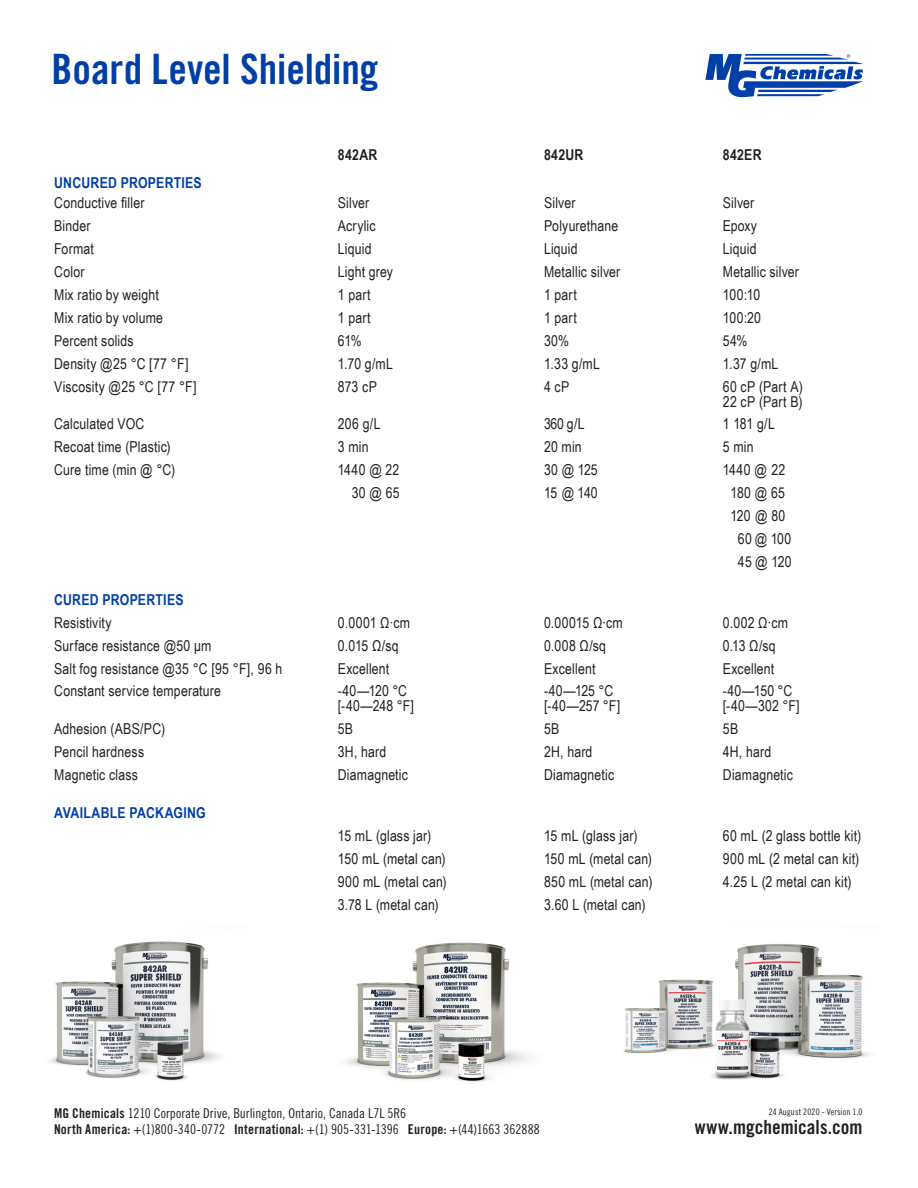
<style>
.page{position:relative;width:918px;height:1188px;background:#fff}
.page>*{position:absolute;margin:0;border:0;box-sizing:border-box;transform-origin:0 0}
.t1{font:41.85px "Trade Gothic Bold Cond Twenty";letter-spacing:-.005em;color:#0040a6}
.t2{font:19.5px "Trade Gothic Bold Cond Twenty";color:#231f20}
.t3{font:15px/15px "Arial Narrow";letter-spacing:.01em;color:#231f20}
.t4{font:700 15px "Arial Narrow";letter-spacing:.015em;color:#0040a6}
.t5{font:700 15px "Arial Narrow";letter-spacing:.02em;color:#231f20}
.t6{font:13.5px/16.2px "Trade Gothic LT Std Cn 18";color:#231f20}
.t7{font:9px "Trade Gothic LT Std Cn 18";letter-spacing:.015em;color:#231f20}
.s1{font-family:"Trade Gothic Bold Cond Twenty"}
</style>
<div class="page">
<svg style="left:705px;top:54px;width:159px;height:43px"></svg>
<img style="left:49px;top:941px;width:172px;height:140px">
<img style="left:345px;top:942px;width:184px;height:140px">
<img style="left:623px;top:944px;width:246px;height:136px">
<h1 class="t1" style="left:52px;top:44px;width:328px">Board Level Shielding</h1>
<p class="t5" style="left:338px;top:144px;width:41px">842AR</p>
<p class="t5" style="left:544px;top:144px;width:41px">842UR</p>
<p class="t5" style="left:723px;top:144px;width:40px">842ER</p>
<p class="t4" style="left:54px;top:171px;width:149px">UNCURED PROPERTIES</p>
<p class="t3" style="left:54px;top:195px;width:92px">Conductive filler</p>
<p class="t3" style="left:338px;top:195px;width:33px">Silver</p>
<p class="t3" style="left:544px;top:195px;width:33px">Silver</p>
<p class="t3" style="left:723px;top:195px;width:33px">Silver</p>
<p class="t3" style="left:54px;top:218px;width:38px">Binder</p>
<p class="t3" style="left:338px;top:218px;width:39px">Acrylic</p>
<p class="t3" style="left:544px;top:218px;width:76px">Polyurethane</p>
<p class="t3" style="left:723px;top:218px;width:36px">Epoxy</p>
<p class="t3" style="left:54px;top:241px;width:41px">Format</p>
<p class="t3" style="left:338px;top:241px;width:35px">Liquid</p>
<p class="t3" style="left:544px;top:241px;width:35px">Liquid</p>
<p class="t3" style="left:723px;top:241px;width:35px">Liquid</p>
<p class="t3" style="left:54px;top:264px;width:32px">Color</p>
<p class="t3" style="left:338px;top:264px;width:57px">Light grey</p>
<p class="t3" style="left:544px;top:264px;width:78px">Metallic silver</p>
<p class="t3" style="left:723px;top:264px;width:78px">Metallic silver</p>
<p class="t3" style="left:54px;top:287px;width:106px">Mix ratio by weight</p>
<p class="t3" style="left:338px;top:287px;width:34px">1 part</p>
<p class="t3" style="left:544px;top:287px;width:34px">1 part</p>
<p class="t3" style="left:723px;top:287px;width:39px">100:10</p>
<p class="t3" style="left:54px;top:309px;width:110px">Mix ratio by volume</p>
<p class="t3" style="left:338px;top:309px;width:34px">1 part</p>
<p class="t3" style="left:544px;top:309px;width:34px">1 part</p>
<p class="t3" style="left:723px;top:309px;width:40px">100:20</p>
<p class="t3" style="left:54px;top:332px;width:81px">Percent solids</p>
<p class="t3" style="left:338px;top:332px;width:25px">61%</p>
<p class="t3" style="left:544px;top:332px;width:27px">30%</p>
<p class="t3" style="left:723px;top:332px;width:26px">54%</p>
<p class="t3" style="left:54px;top:355px;width:136px">Density @25 °C [77 °F]</p>
<p class="t3" style="left:338px;top:355px;width:57px">1.70 g/mL</p>
<p class="t3" style="left:544px;top:355px;width:57px">1.33 g/mL</p>
<p class="t3" style="left:723px;top:355px;width:57px">1.37 g/mL</p>
<p class="t3" style="left:54px;top:378px;width:144px">Viscosity @25 °C [77 °F]</p>
<p class="t3" style="left:338px;top:378px;width:41px">873 cP</p>
<p class="t3" style="left:544px;top:378px;width:27px">4 cP</p>
<p class="t3" style="left:723px;top:378px;width:81px">60 cP (Part A)<br>22 cP (Part B)</p>
<p class="t3" style="left:54px;top:416px;width:92px">Calculated VOC</p>
<p class="t3" style="left:338px;top:416px;width:44px">206 g/L</p>
<p class="t3" style="left:544px;top:416px;width:42px">360 g/L</p>
<p class="t3" style="left:723px;top:416px;width:54px">1 181 g/L</p>
<p class="t3" style="left:54px;top:439px;width:118px">Recoat time (Plastic)</p>
<p class="t3" style="left:338px;top:439px;width:32px">3 min</p>
<p class="t3" style="left:544px;top:439px;width:39px">20 min</p>
<p class="t3" style="left:723px;top:439px;width:32px">5 min</p>
<p class="t3" style="left:54px;top:462px;width:123px">Cure time (min @ °C)</p>
<p class="t3" style="left:338px;top:462px;width:63px">1440 @ 22</p>
<p class="t3" style="left:544px;top:462px;width:55px">30 @ 125</p>
<p class="t3" style="left:723px;top:462px;width:64px">1440 @ 22</p>
<p class="t3" style="left:352px;top:485px;width:49px">30 @ 65</p>
<p class="t3" style="left:544px;top:485px;width:55px">15 @ 140</p>
<p class="t3" style="left:730px;top:485px;width:56px">180 @ 65</p>
<p class="t3" style="left:730px;top:508px;width:56px">120 @ 80</p>
<p class="t3" style="left:738px;top:531px;width:55px">60 @ 100</p>
<p class="t3" style="left:738px;top:554px;width:55px">45 @ 120</p>
<p class="t4" style="left:54px;top:588px;width:131px">CURED PROPERTIES</p>
<p class="t3" style="left:54px;top:614px;width:59px">Resistivity</p>
<p class="t3" style="left:338px;top:614px;width:74px">0.0001 Ω·cm</p>
<p class="t3" style="left:544px;top:614px;width:80px">0.00015 Ω·cm</p>
<p class="t3" style="left:723px;top:614px;width:67px">0.002 Ω·cm</p>
<p class="t3" style="left:54px;top:637px;width:159px">Surface resistance @50 μm</p>
<p class="t3" style="left:338px;top:637px;width:62px">0.015 Ω/sq</p>
<p class="t3" style="left:544px;top:637px;width:64px">0.008 Ω/sq</p>
<p class="t3" style="left:723px;top:637px;width:54px">0.13 Ω/sq</p>
<p class="t3" style="left:54px;top:660px;width:230px">Salt fog resistance @35 °C [95 °F], 96 h</p>
<p class="t3" style="left:338px;top:660px;width:53px">Excellent</p>
<p class="t3" style="left:544px;top:660px;width:53px">Excellent</p>
<p class="t3" style="left:723px;top:660px;width:53px">Excellent</p>
<p class="t3" style="left:54px;top:683px;width:168px">Constant service temperature</p>
<p class="t3" style="left:338px;top:683px;width:71px">-40—120 °C</p>
<p class="t3" style="left:338px;top:698px;width:78px">[-40—248 °F]</p>
<p class="t3" style="left:544px;top:683px;width:71px">-40—125 °C</p>
<p class="t3" style="left:544px;top:698px;width:78px">[-40—257 °F]</p>
<p class="t3" style="left:723px;top:683px;width:71px">-40—150 °C</p>
<p class="t3" style="left:723px;top:698px;width:78px">[-40—302 °F]</p>
<p class="t3" style="left:54px;top:721px;width:112px">Adhesion (ABS/PC)</p>
<p class="t3" style="left:338px;top:721px;width:17px">5B</p>
<p class="t3" style="left:544px;top:721px;width:17px">5B</p>
<p class="t3" style="left:723px;top:721px;width:17px">5B</p>
<p class="t3" style="left:54px;top:744px;width:92px">Pencil hardness</p>
<p class="t3" style="left:338px;top:744px;width:50px">3H, hard</p>
<p class="t3" style="left:544px;top:744px;width:50px">2H, hard</p>
<p class="t3" style="left:723px;top:744px;width:50px">4H, hard</p>
<p class="t3" style="left:54px;top:767px;width:85px">Magnetic class</p>
<p class="t3" style="left:338px;top:767px;width:72px">Diamagnetic</p>
<p class="t3" style="left:544px;top:767px;width:72px">Diamagnetic</p>
<p class="t3" style="left:723px;top:767px;width:72px">Diamagnetic</p>
<p class="t4" style="left:54px;top:801px;width:153px">AVAILABLE PACKAGING</p>
<p class="t3" style="left:338px;top:828px;width:95px">15 mL (glass jar)</p>
<p class="t3" style="left:544px;top:828px;width:95px">15 mL (glass jar)</p>
<p class="t3" style="left:723px;top:828px;width:140px">60 mL (2 glass bottle kit)</p>
<p class="t3" style="left:338px;top:851px;width:109px">150 mL (metal can)</p>
<p class="t3" style="left:544px;top:851px;width:109px">150 mL (metal can)</p>
<p class="t3" style="left:723px;top:851px;width:138px">900 mL (2 metal can kit)</p>
<p class="t3" style="left:338px;top:874px;width:110px">900 mL (metal can)</p>
<p class="t3" style="left:544px;top:874px;width:110px">850 mL (metal can)</p>
<p class="t3" style="left:723px;top:874px;width:130px">4.25 L (2 metal can kit)</p>
<p class="t3" style="left:338px;top:896px;width:102px">3.78 L (metal can)</p>
<p class="t3" style="left:544px;top:896px;width:103px">3.60 L (metal can)</p>
<p class="t6" style="left:54px;top:1105px;width:487px"><span class="s1">MG Chemicals</span> 1210 Corporate Drive, Burlington, Ontario, Canada L7L 5R6<br><span class="s1">North America:</span> +(1)800-340-0772 <span class="s1">International:</span> +(1) 905-331-1396 <span class="s1">Europe:</span> +(44)1663 362888</p>
<p class="t7" style="left:769px;top:1106px;width:95px">24 August 2020 - Version 1.0</p>
<h2 class="t2" style="left:695px;top:1115px;width:169px">www.mgchemicals.com</h2>
</div>
